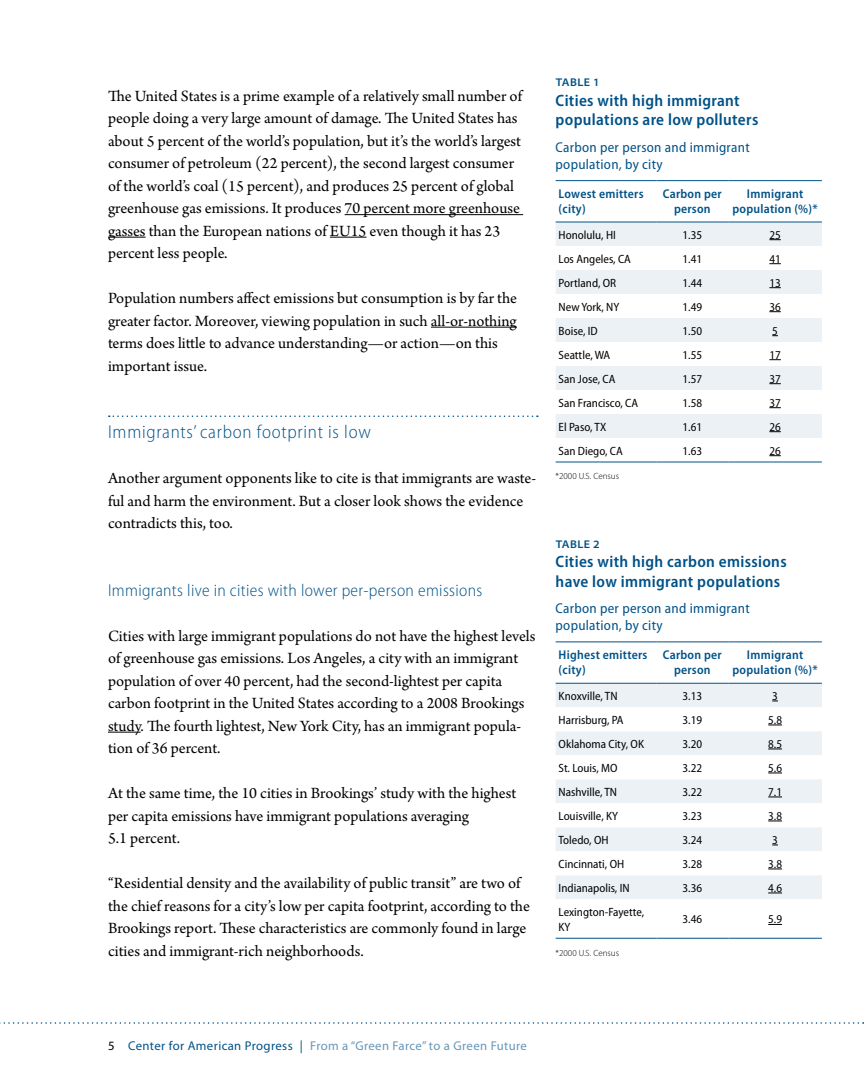
<style>
.page{position:relative;width:864px;height:1080px;background:#fff}
.page>*{position:absolute;margin:0;border:0;box-sizing:border-box;transform-origin:0 0}
.t1{font:300 semi-condensed 18.75px "Myriad Pro";letter-spacing:.04em;color:#005288}
.t2{font:300 semi-condensed 17.25px "Myriad Pro";letter-spacing:.02em;color:#005288}
.t3{font:16.5px/22.5px "Arno Pro";color:#000}
.t4{font:600 semi-condensed 16.5px/19.5px "Myriad Pro";letter-spacing:.02em;color:#005288}
.t5{font:semi-condensed 14.25px/17.1px "Myriad Pro";letter-spacing:.02em;color:#005288}
.t6{font:600 semi-condensed 12.75px/15.3px "Myriad Pro";letter-spacing:.02em;color:#005288;text-align:center}
.t7{font:12.75px "Myriad Pro";letter-spacing:.03em;color:#6697b8}
.t8{font:semi-condensed 12px/15px "Myriad Pro";color:#000}
.t9{font:600 semi-expanded 11.25px "Myriad Pro";letter-spacing:.04em;color:#005288}
.t10{font:300 9px "Myriad Pro";color:#000}
.s1{color:#000}
.s2{color:#005288}
</style>
<div class="page">
<svg style="left:0;top:1022px;width:864px;height:2px"></svg>
<hr style="left:345px;top:214px;width:178px;height:1px;background:#000">
<hr style="left:108px;top:237px;width:38px;height:1px;background:#000">
<hr style="left:330px;top:237px;width:36px;height:1px;background:#000">
<hr style="left:431px;top:327px;width:86px;height:1px;background:#000">
<svg style="left:109px;top:416px;width:429px;height:1px"></svg>
<hr style="left:108px;top:732px;width:33px;height:1px;background:#000">
<div style="left:556px;top:223px;width:266px;height:23px;background:#ebf1f5"></div>
<svg style="left:556px;top:264px;width:266px;height:198px"></svg>
<hr style="left:556px;top:462px;width:100px;height:1px;background:#005288">
<hr style="left:656px;top:462px;width:72px;height:1px;background:#005288">
<hr style="left:728px;top:462px;width:94px;height:1px;background:#005288">
<hr style="left:556px;top:180px;width:100px;height:1px;background:#005288">
<hr style="left:656px;top:180px;width:72px;height:1px;background:#005288">
<hr style="left:728px;top:180px;width:94px;height:1px;background:#005288">
<hr style="left:556px;top:222px;width:100px;height:1px;background:#005288">
<hr style="left:656px;top:222px;width:72px;height:1px;background:#005288">
<hr style="left:728px;top:222px;width:94px;height:1px;background:#005288">
<svg style="left:769px;top:239px;width:12px;height:1px"></svg>
<svg style="left:769px;top:263px;width:12px;height:1px"></svg>
<svg style="left:769px;top:287px;width:12px;height:1px"></svg>
<svg style="left:769px;top:311px;width:12px;height:1px"></svg>
<svg style="left:769px;top:359px;width:12px;height:1px"></svg>
<svg style="left:769px;top:383px;width:12px;height:1px"></svg>
<svg style="left:769px;top:407px;width:12px;height:1px"></svg>
<svg style="left:769px;top:431px;width:12px;height:1px"></svg>
<svg style="left:769px;top:455px;width:12px;height:1px"></svg>
<div style="left:556px;top:684px;width:266px;height:23px;background:#ebf1f5"></div>
<svg style="left:556px;top:724px;width:266px;height:214px"></svg>
<hr style="left:556px;top:683px;width:100px;height:1px;background:#005288">
<hr style="left:656px;top:683px;width:72px;height:1px;background:#005288">
<hr style="left:728px;top:683px;width:94px;height:1px;background:#005288">
<hr style="left:556px;top:938px;width:100px;height:1px;background:#005288">
<hr style="left:656px;top:938px;width:72px;height:1px;background:#005288">
<hr style="left:728px;top:938px;width:94px;height:1px;background:#005288">
<hr style="left:556px;top:642px;width:100px;height:1px;background:#005288">
<hr style="left:656px;top:642px;width:72px;height:1px;background:#005288">
<hr style="left:728px;top:642px;width:94px;height:1px;background:#005288">
<svg style="left:768px;top:725px;width:14px;height:1px"></svg>
<svg style="left:768px;top:749px;width:14px;height:1px"></svg>
<svg style="left:768px;top:773px;width:14px;height:1px"></svg>
<svg style="left:768px;top:797px;width:14px;height:1px"></svg>
<svg style="left:768px;top:821px;width:14px;height:1px"></svg>
<svg style="left:768px;top:869px;width:14px;height:1px"></svg>
<svg style="left:768px;top:893px;width:14px;height:1px"></svg>
<svg style="left:768px;top:924px;width:14px;height:1px"></svg>
<p class="t3" style="left:108px;top:85px;width:416px">The United States is a prime example of a relatively small number of people doing a very large amount of damage. The United States has about 5 percent of the world’s population, but it’s the world’s largest consumer of petroleum (22 percent), the second largest consumer of the world’s coal (15 percent), and produces 25 percent of global greenhouse gas emissions. It produces 70 percent more greenhouse gasses than the European nations of EU15 even though it has 23 percent less people.</p>
<p class="t3" style="left:108px;top:288px;width:411px">Population numbers affect emissions but consumption is by far the greater factor. Moreover, viewing population in such all-or-nothing terms does little to advance understanding—or action—on this important issue.</p>
<p class="t1" style="left:108px;top:422px;width:264px">Immigrants’ carbon footprint is low</p>
<p class="t3" style="left:108px;top:468px;width:430px">Another argument opponents like to cite is that immigrants are waste&shy;ful and harm the environment. But a closer look shows the evidence contradicts this, too.</p>
<p class="t2" style="left:108px;top:580px;width:376px">Immigrants live in cities with lower per-person emissions</p>
<p class="t3" style="left:108px;top:625px;width:429px">Cities with large immigrant populations do not have the highest levels of greenhouse gas emissions. Los Angeles, a city with an immigrant population of over 40 percent, had the second-lightest per capita carbon footprint in the United States according to a 2008 Brookings study. The fourth lightest, New York City, has an immigrant popula&shy;tion of 36 percent.</p>
<p class="t3" style="left:108px;top:783px;width:410px">At the same time, the 10 cities in Brookings’ study with the highest per capita emissions have immigrant populations averaging<br>5.1 percent.</p>
<p class="t3" style="left:108px;top:873px;width:423px">“Residential density and the availability of public transit” are two of the chief reasons for a city’s low per capita footprint, according to the Brookings report. These characteristics are commonly found in large cities and immigrant-rich neighborhoods.</p>
<p class="t9" style="left:556px;top:76px;width:46px">TABLE 1</p>
<p class="t4" style="left:556px;top:91px;width:204px">Cities with high immigrant populations are low polluters</p>
<p class="t5" style="left:556px;top:139px;width:196px">Carbon per person and immigrant population, by city</p>
<p class="t6" style="left:559px;top:186px;width:87px;text-align:left">Lowest emitters (city)</p>
<p class="t6" style="left:663px;top:186px;width:61px">Carbon per person</p>
<p class="t6" style="left:732px;top:186px;width:87px">Immigrant population (%)*</p>
<p class="t8" style="left:559px;top:227px;width:59px">Honolulu, HI</p>
<p class="t8" style="left:683px;top:227px;width:21px">1.35</p>
<p class="t8" style="left:769px;top:227px;width:13px">25</p>
<p class="t8" style="left:559px;top:251px;width:74px">Los Angeles, CA</p>
<p class="t8" style="left:683px;top:251px;width:21px">1.41</p>
<p class="t8" style="left:769px;top:251px;width:13px">41</p>
<p class="t8" style="left:559px;top:275px;width:59px">Portland, OR</p>
<p class="t8" style="left:683px;top:275px;width:21px">1.44</p>
<p class="t8" style="left:769px;top:275px;width:13px">13</p>
<p class="t8" style="left:559px;top:299px;width:62px">New York, NY</p>
<p class="t8" style="left:683px;top:299px;width:21px">1.49</p>
<p class="t8" style="left:769px;top:299px;width:13px">36</p>
<p class="t8" style="left:559px;top:323px;width:41px">Boise, ID</p>
<p class="t8" style="left:683px;top:323px;width:21px">1.50</p>
<p class="t8" style="left:772px;top:323px;width:7px">5</p>
<p class="t8" style="left:559px;top:347px;width:53px">Seattle, WA</p>
<p class="t8" style="left:683px;top:347px;width:21px">1.55</p>
<p class="t8" style="left:769px;top:347px;width:13px">17</p>
<p class="t8" style="left:559px;top:371px;width:58px">San Jose, CA</p>
<p class="t8" style="left:683px;top:371px;width:21px">1.57</p>
<p class="t8" style="left:769px;top:371px;width:13px">37</p>
<p class="t8" style="left:559px;top:395px;width:81px">San Francisco, CA</p>
<p class="t8" style="left:683px;top:395px;width:21px">1.58</p>
<p class="t8" style="left:769px;top:395px;width:13px">37</p>
<p class="t8" style="left:559px;top:419px;width:49px">El Paso, TX</p>
<p class="t8" style="left:683px;top:419px;width:21px">1.61</p>
<p class="t8" style="left:769px;top:419px;width:13px">26</p>
<p class="t8" style="left:559px;top:443px;width:66px">San Diego, CA</p>
<p class="t8" style="left:683px;top:443px;width:21px">1.63</p>
<p class="t8" style="left:769px;top:443px;width:13px">26</p>
<p class="t10" style="left:556px;top:471px;width:65px">*2000 U.S. Census</p>
<p class="t9" style="left:556px;top:538px;width:46px">TABLE 2</p>
<p class="t4" style="left:556px;top:552px;width:233px">Cities with high carbon emissions have low immigrant populations</p>
<p class="t5" style="left:556px;top:600px;width:196px">Carbon per person and immigrant population, by city</p>
<p class="t6" style="left:559px;top:647px;width:90px;text-align:left">Highest emitters (city)</p>
<p class="t6" style="left:663px;top:647px;width:61px">Carbon per person</p>
<p class="t6" style="left:732px;top:647px;width:87px">Immigrant population (%)*</p>
<p class="t8" style="left:559px;top:688px;width:60px">Knoxville, TN</p>
<p class="t8" style="left:683px;top:688px;width:21px">3.13</p>
<p class="t8" style="left:772px;top:688px;width:7px">3</p>
<p class="t8" style="left:559px;top:712px;width:66px">Harrisburg, PA</p>
<p class="t8" style="left:683px;top:712px;width:21px">3.19</p>
<p class="t8" style="left:768px;top:712px;width:15px">5.8</p>
<p class="t8" style="left:559px;top:736px;width:87px">Oklahoma City, OK</p>
<p class="t8" style="left:683px;top:736px;width:21px">3.20</p>
<p class="t8" style="left:768px;top:736px;width:15px">8.5</p>
<p class="t8" style="left:559px;top:760px;width:60px">St. Louis, MO</p>
<p class="t8" style="left:683px;top:760px;width:21px">3.22</p>
<p class="t8" style="left:768px;top:760px;width:15px">5.6</p>
<p class="t8" style="left:559px;top:784px;width:60px">Nashville, TN</p>
<p class="t8" style="left:683px;top:784px;width:21px">3.22</p>
<p class="t8" style="left:768px;top:784px;width:15px">7.1</p>
<p class="t8" style="left:559px;top:808px;width:61px">Louisville, KY</p>
<p class="t8" style="left:683px;top:808px;width:21px">3.23</p>
<p class="t8" style="left:768px;top:808px;width:15px">3.8</p>
<p class="t8" style="left:559px;top:832px;width:51px">Toledo, OH</p>
<p class="t8" style="left:683px;top:832px;width:21px">3.24</p>
<p class="t8" style="left:772px;top:832px;width:7px">3</p>
<p class="t8" style="left:559px;top:856px;width:67px">Cincinnati, OH</p>
<p class="t8" style="left:683px;top:856px;width:21px">3.28</p>
<p class="t8" style="left:768px;top:856px;width:15px">3.8</p>
<p class="t8" style="left:559px;top:880px;width:73px">Indianapolis, IN</p>
<p class="t8" style="left:683px;top:880px;width:21px">3.36</p>
<p class="t8" style="left:768px;top:880px;width:15px">4.6</p>
<p class="t8" style="left:559px;top:904px;width:87px">Lexington-Fayette,<br>KY</p>
<p class="t8" style="left:683px;top:912px;width:21px">3.46</p>
<p class="t8" style="left:768px;top:912px;width:15px">5.9</p>
<p class="t10" style="left:556px;top:948px;width:65px">*2000 U.S. Census</p>
<p class="t7" style="left:108px;top:1038px;width:421px"><span class="s1">5</span> <span class="s2">Center for American Progress |</span> From a “Green Farce” to a Green Future</p>
</div>
